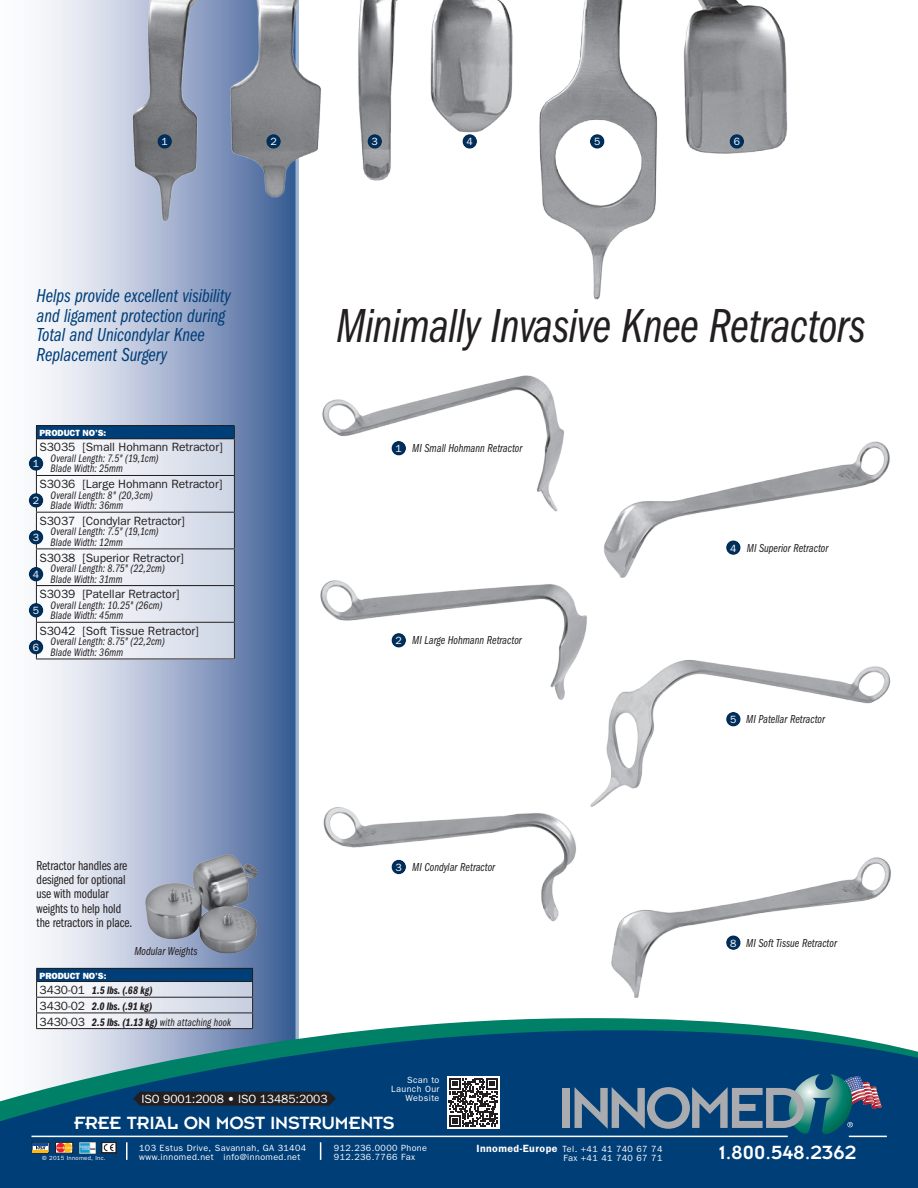
<style>
.page{position:relative;width:918px;height:1188px;background:#fff}
.page>*{position:absolute;margin:0;border:0;box-sizing:border-box;transform-origin:0 0}
.t1{font:49.5px "ITC Franklin Gothic Std Bk Cp It";letter-spacing:-.01em;color:#231f20}
.t2{font:21px "Insignia";color:#fff}
.t3{font:19.5px/19.5px "ITC Franklin Gothic Std Bk Cp It";color:#003e78}
.t4{font:19.5px "Insignia";letter-spacing:-.01em;color:#fff}
.t5{font:13.5px/14.2px "ITC Franklin Gothic Std Bk Cp";letter-spacing:-.005em;color:#231f20}
.t6{font:12px "Franklin Gothic";letter-spacing:-.005em;color:#231f20}
.t7{font:12px "ITC Franklin Gothic Std Bk Cp It";color:#231f20}
.t8{font:12px "Franklin Gothic";letter-spacing:-.005em;color:#fff}
.t9{font:11.25px/10.5px "ITC Franklin Gothic Std Bk Cp It";letter-spacing:.01em;color:#231f20}
.t10{font:11.25px/15.8px "ITC Franklin Gothic Std Dm Cp It";color:#231f20}
.t11{font:10.5px "Franklin Gothic";color:#fff}
.t12{font:9px/9px "Franklin Gothic";letter-spacing:.045em;color:#fff}
.t13{font:800 9px "Franklin Gothic";letter-spacing:-.005em;color:#fff}
.t14{font:6px "Franklin Gothic";letter-spacing:.045em;color:#fff}
.s1{font-family:"Franklin Gothic";font-size:12px}
.s2{font-family:"ITC Franklin Gothic Std Dm Cp It"}
.s3{font-family:"Franklin Gothic";font-size:10.5px;color:#fff}
.s4{font-weight:600;font-size:10.5px}
</style>
<div class="page">
<svg style="left:35px;top:0;width:261px;height:1018px;background:#a8b6d1"></svg>
<hr style="left:296px;top:0;width:2px;height:1044px;background:#cfd6e6">
<div style="left:145px;top:853px;width:115px;height:105px;background:#231f20;opacity:.52"></div>
<svg style="left:37px;top:982px;width:215px;height:36px"></svg>
<div style="left:37px;top:968px;width:216px;height:14px;background:#003e78"></div>
<hr style="left:36px;top:968px;width:217px;height:1px;background:#231f20">
<svg style="left:36px;top:969px;width:1px;height:49px"></svg>
<svg style="left:252px;top:969px;width:1px;height:49px"></svg>
<hr style="left:36px;top:981px;width:217px;height:1px;background:#231f20">
<hr style="left:36px;top:997px;width:217px;height:1px;background:#231f20">
<hr style="left:36px;top:1013px;width:217px;height:1px;background:#231f20">
<img style="left:322px;top:375px;width:242px;height:137px">
<div style="left:391px;top:439px;width:17px;height:17px;background:#231f20;opacity:.52"></div>
<img style="left:320px;top:580px;width:267px;height:120px">
<div style="left:391px;top:631px;width:17px;height:17px;background:#231f20;opacity:.52"></div>
<img style="left:323px;top:807px;width:253px;height:115px">
<div style="left:391px;top:858px;width:17px;height:16px;background:#231f20;opacity:.52"></div>
<img style="left:603px;top:441px;width:287px;height:137px">
<div style="left:725px;top:539px;width:18px;height:16px;background:#231f20;opacity:.52"></div>
<img style="left:583px;top:653px;width:308px;height:154px">
<div style="left:725px;top:710px;width:18px;height:17px;background:#231f20;opacity:.52"></div>
<img style="left:122px;top:0;width:666px;height:301px">
<div style="left:157px;top:132px;width:17px;height:17px;background:#231f20;opacity:.52"></div>
<div style="left:265px;top:132px;width:18px;height:17px;background:#231f20;opacity:.52"></div>
<div style="left:367px;top:132px;width:17px;height:17px;background:#231f20;opacity:.52"></div>
<div style="left:462px;top:132px;width:17px;height:17px;background:#231f20;opacity:.52"></div>
<div style="left:589px;top:132px;width:18px;height:17px;background:#231f20;opacity:.52"></div>
<div style="left:729px;top:132px;width:17px;height:17px;background:#231f20;opacity:.52"></div>
<div style="left:36px;top:425px;width:199px;height:161px;background:linear-gradient(to right,#fdfdfd,#ced5e4)"></div>
<div style="left:36px;top:426px;width:198px;height:13px;background:#003e78"></div>
<hr style="left:36px;top:439px;width:1px;height:36px;background:#231f20">
<hr style="left:234px;top:439px;width:1px;height:36px;background:#231f20">
<hr style="left:36px;top:476px;width:1px;height:36px;background:#231f20">
<hr style="left:234px;top:476px;width:1px;height:36px;background:#231f20">
<hr style="left:36px;top:513px;width:1px;height:36px;background:#231f20">
<hr style="left:234px;top:513px;width:1px;height:36px;background:#231f20">
<hr style="left:36px;top:549px;width:1px;height:36px;background:#231f20">
<hr style="left:234px;top:549px;width:1px;height:36px;background:#231f20">
<hr style="left:36px;top:425px;width:199px;height:1px;background:#231f20">
<svg style="left:36px;top:426px;width:1px;height:12px"></svg>
<svg style="left:234px;top:426px;width:1px;height:12px"></svg>
<hr style="left:36px;top:438px;width:199px;height:1px;background:#231f20">
<hr style="left:36px;top:475px;width:199px;height:1px;background:#231f20">
<hr style="left:36px;top:512px;width:199px;height:1px;background:#231f20">
<hr style="left:36px;top:549px;width:199px;height:1px;background:#231f20">
<div style="left:28px;top:454px;width:18px;height:17px;background:#231f20;opacity:.52"></div>
<div style="left:28px;top:491px;width:18px;height:17px;background:#231f20;opacity:.52"></div>
<div style="left:28px;top:528px;width:18px;height:17px;background:#231f20;opacity:.52"></div>
<div style="left:28px;top:565px;width:18px;height:17px;background:#231f20;opacity:.52"></div>
<div style="left:36px;top:585px;width:199px;height:74px;background:linear-gradient(to right,#fefefe,#ced5e4)"></div>
<hr style="left:36px;top:585px;width:199px;height:1px;background:#231f20">
<hr style="left:36px;top:586px;width:1px;height:36px;background:#231f20">
<hr style="left:234px;top:586px;width:1px;height:36px;background:#231f20">
<hr style="left:36px;top:623px;width:1px;height:36px;background:#231f20">
<hr style="left:234px;top:623px;width:1px;height:36px;background:#231f20">
<hr style="left:36px;top:622px;width:199px;height:1px;background:#231f20">
<hr style="left:36px;top:659px;width:199px;height:1px;background:#231f20">
<div style="left:28px;top:601px;width:18px;height:17px;background:#231f20;opacity:.52"></div>
<div style="left:28px;top:638px;width:18px;height:17px;background:#231f20;opacity:.52"></div>
<svg style="left:0;top:1018px;width:918px;height:170px;background:#235e88"></svg>
<div style="left:563px;top:1088px;width:7px;height:40px;background:#aaabaf"></div>
<svg style="left:575px;top:1074px;width:307px;height:62px;background:#376588"></svg>
<svg style="left:32px;top:1142px;width:17px;height:11px"></svg>
<hr style="left:33px;top:1143px;width:15px;height:3px;background:#0d4da1">
<svg style="left:55px;top:1142px;width:18px;height:11px"></svg>
<img style="left:79px;top:1142px;width:17px;height:11px">
<div style="left:101px;top:1142px;width:15px;height:11px;border:1px solid #231f20"></div>
<svg style="left:104px;top:1144px;width:10px;height:7px"></svg>
<div style="left:102px;top:1142px;width:14px;height:11px;border:1px solid #231f20"></div>
<div style="left:447px;top:1076px;width:52px;height:52px;background:#fff"></div>
<svg style="left:449px;top:1078px;width:49px;height:49px"></svg>
<svg style="left:133px;top:1092px;width:203px;height:14px;background:#212024"></svg>
<img style="left:611px;top:857px;width:280px;height:141px">
<div style="left:725px;top:934px;width:18px;height:16px;background:#231f20;opacity:.52"></div>
<p class="t11" style="left:162px;top:136px;width:8px">1</p>
<p class="t11" style="left:270px;top:136px;width:8px">2</p>
<p class="t11" style="left:372px;top:136px;width:8px">3</p>
<p class="t11" style="left:467px;top:136px;width:8px">4</p>
<p class="t11" style="left:594px;top:136px;width:8px">5</p>
<p class="t11" style="left:734px;top:136px;width:8px">6</p>
<h3 class="t3" style="left:37px;top:287px;width:196px">Helps provide excellent visibility and ligament protection during<br>Total and Unicondylar Knee<br>Replacement Surgery</h3>
<p class="t13" style="left:39px;top:427px;width:68px">PRODUCT NO’S:</p>
<p class="t6" style="left:39px;top:441px;width:185px">S3035 [Small Hohmann Retractor]</p>
<p class="t9" style="left:51px;top:453px;width:110px">Overall Length: 7.5" (19,1cm)<br>Blade Width: 25mm</p>
<p class="t6" style="left:39px;top:477px;width:184px">S3036 [Large Hohmann Retractor]</p>
<p class="t9" style="left:51px;top:490px;width:104px">Overall Length: 8" (20,3cm)<br>Blade Width: 36mm</p>
<p class="t6" style="left:39px;top:514px;width:147px">S3037 [Condylar Retractor]</p>
<p class="t9" style="left:51px;top:527px;width:110px">Overall Length: 7.5" (19,1cm)<br>Blade Width: 12mm</p>
<p class="t6" style="left:39px;top:551px;width:146px">S3038 [Superior Retractor]</p>
<p class="t9" style="left:51px;top:563px;width:116px">Overall Length: 8.75" (22,2cm)<br>Blade Width: 31mm</p>
<p class="t11" style="left:33px;top:458px;width:8px">1</p>
<p class="t11" style="left:33px;top:495px;width:8px">2</p>
<p class="t11" style="left:33px;top:532px;width:8px">3</p>
<p class="t11" style="left:33px;top:569px;width:8px">4</p>
<p class="t6" style="left:39px;top:587px;width:141px">S3039 [Patellar Retractor]</p>
<p class="t9" style="left:51px;top:600px;width:113px">Overall Length: 10.25" (26cm)<br>Blade Width: 45mm</p>
<p class="t6" style="left:39px;top:624px;width:161px">S3042 [Soft Tissue Retractor]</p>
<p class="t9" style="left:51px;top:637px;width:116px">Overall Length: 8.75" (22,2cm)<br>Blade Width: 36mm</p>
<p class="t11" style="left:33px;top:605px;width:8px">5</p>
<p class="t11" style="left:33px;top:642px;width:8px">6</p>
<p class="t5" style="left:37px;top:859px;width:97px">Retractor handles are designed for optional use with modular weights to help hold the retractors in place.</p>
<p class="t7" style="left:134px;top:945px;width:64px">Modular Weights</p>
<p class="t13" style="left:40px;top:970px;width:68px">PRODUCT NO’S:</p>
<p class="t10" style="left:40px;top:983px;width:114px"><span class="s1">3430-01</span> 1.5 lbs. (.68 kg)<br><span class="s1">3430-02</span> 2.0 lbs. (.91 kg)</p>
<p class="t9" style="left:40px;top:1017px;width:193px"><span class="s1">3430-03</span> <span class="s2">2.5 lbs. (1.13 kg)</span> with attaching hook</p>
<h1 class="t1" style="left:336px;top:299px;width:531px">Minimally Invasive Knee Retractors</h1>
<p class="t7" style="left:396px;top:442px;width:128px"><span class="s3">1</span> MI Small Hohmann Retractor</p>
<p class="t7" style="left:396px;top:634px;width:128px"><span class="s3">2</span> MI Large Hohmann Retractor</p>
<p class="t7" style="left:396px;top:861px;width:101px"><span class="s3">3</span> MI Condylar Retractor</p>
<p class="t12" style="left:391px;top:1076px;width:50px;text-align:right">Scan to<br>Launch Our</p>
<p class="t7" style="left:730px;top:541px;width:100px"><span class="s3">4</span> MI Superior Retractor</p>
<p class="t7" style="left:730px;top:713px;width:96px"><span class="s3">5</span> MI Patellar Retractor</p>
<p class="t7" style="left:730px;top:936px;width:108px"><span class="s3">8</span> MI Soft Tissue Retractor</p>
<p class="t8" style="left:142px;top:1092px;width:188px">ISO 9001:2008 • ISO 13485:2003</p>
<p class="t12" style="left:406px;top:1094px;width:35px">Website</p>
<h3 class="t4" style="left:74px;top:1113px;width:322px">FREE TRIAL ON MOST INSTRUMENTS</h3>
<p class="t12" style="left:139px;top:1143px;width:169px">103 Estus Drive, Savannah, GA 31404 www.innomed.net info@innomed.net</p>
<p class="t12" style="left:334px;top:1143px;width:95px">912.236.0000 Phone<br>912.236.7766 Fax</p>
<p class="t12" style="left:476px;top:1145px;width:188px"><span class="s4">Innomed-Europe</span> Tel. +41 41 740 67 74</p>
<p class="t14" style="left:42px;top:1154px;width:65px">© 2015 Innomed, Inc.</p>
<p class="t12" style="left:563px;top:1154px;width:100px">Fax +41 41 740 67 71</p>
<h2 class="t2" style="left:719px;top:1142px;width:139px">1.800.548.2362</h2>
</div>
